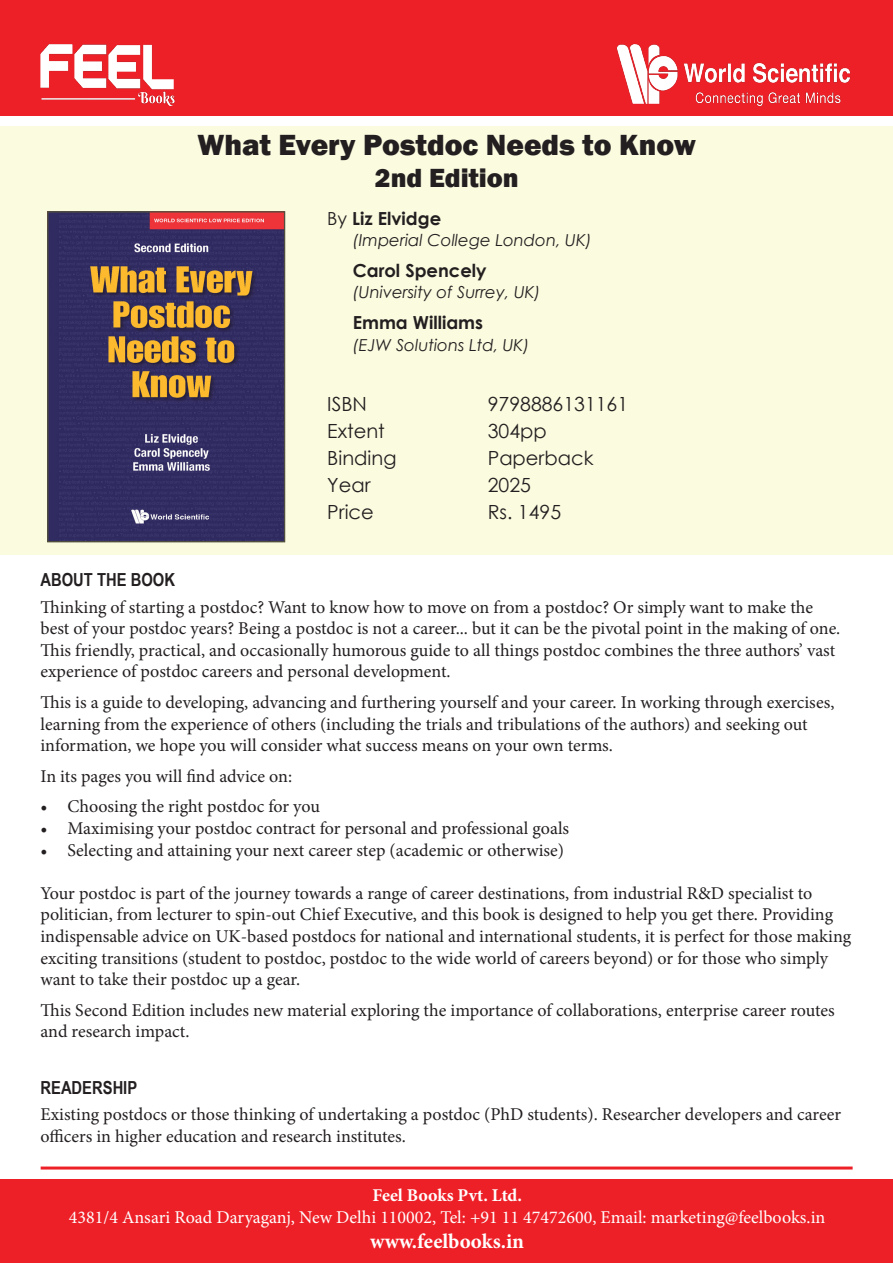
<style>
.page{position:relative;width:893px;height:1263px;background:#fff}
.page>*{position:absolute;margin:0;border:0;box-sizing:border-box;transform-origin:0 0}
.t1{font:800 30px "Franklin Gothic";color:#231f20}
.t2{font:800 27px "Franklin Gothic";color:#231f20}
.t3{font:700 21px "Minion Pro";color:#fff}
.t4{font:19.5px "Century Gothic";color:#231f20}
.Text{font:18px/21.6px "Minion Pro";color:#231f20}
.t5{font:18px "Minion Pro";color:#fff}
.t6{font:700 18px "Century Gothic";color:#231f20}
.t7{font:700 18px "Arial Narrow";color:#231f20}
.t8{font:700 18px "Minion Pro";color:#fff}
.t9{font:italic 16.5px "Century Gothic";color:#231f20}
.s1{font-weight:400}
</style>
<div class="page">
<div style="left:0;top:0;width:893px;height:115px;background:#ee2027"></div>
<img style="left:40px;top:44px;width:135px;height:62px">
<img style="left:616px;top:44px;width:235px;height:63px">
<div style="left:0;top:1179px;width:893px;height:84px;background:#ee2027"></div>
<div style="left:0;top:126px;width:893px;height:429px;background:#fbfbe0"></div>
<img style="left:49px;top:213px;width:234px;height:327px">
<div style="left:47px;top:211px;width:238px;height:331px;border:1px solid #524f3e"></div>
<hr style="left:41px;top:1166px;width:812px;height:3px;background:#ee2027">
<p class="t1" style="left:197px;top:125px;width:500px">What Every Postdoc Needs to Know</p>
<p class="t2" style="left:375px;top:161px;width:145px">2nd Edition</p>
<p class="t6" style="left:327px;top:204px;width:115px"><span class="s1">By</span> Liz Elvidge</p>
<p class="t9" style="left:353px;top:229px;width:241px">(Imperial College London, UK)</p>
<p class="t6" style="left:353px;top:257px;width:135px">Carol Spencely</p>
<p class="t9" style="left:353px;top:281px;width:189px">(University of Surrey, UK)</p>
<p class="t6" style="left:353px;top:309px;width:132px">Emma Williams</p>
<p class="t9" style="left:353px;top:333px;width:178px">(EJW Solutions Ltd, UK)</p>
<p class="t4" style="left:327px;top:390px;width:41px">ISBN</p>
<p class="t4" style="left:488px;top:390px;width:142px">9798886131161</p>
<p class="t4" style="left:327px;top:417px;width:59px">Extent</p>
<p class="t4" style="left:488px;top:417px;width:61px">304pp</p>
<p class="t4" style="left:327px;top:444px;width:71px">Binding</p>
<p class="t4" style="left:488px;top:444px;width:107px">Paperback</p>
<p class="t4" style="left:327px;top:471px;width:45px">Year</p>
<p class="t4" style="left:488px;top:471px;width:45px">2025</p>
<p class="t4" style="left:327px;top:498px;width:48px">Price</p>
<p class="t4" style="left:488px;top:498px;width:75px">Rs. 1495</p>
<p class="t7" style="left:40px;top:566px;width:136px">ABOUT THE BOOK</p>
<p class="Text" style="left:40px;top:596px;width:801px">Thinking of starting a postdoc? Want to know how to move on from a postdoc? Or simply want to make the best of your postdoc years? Being a postdoc is not a career... but it can be the pivotal point in the making of one.<br>This friendly, practical, and occasionally humorous guide to all things postdoc combines the three authors’ vast experience of postdoc careers and personal development.</p>
<p class="Text" style="left:40px;top:691px;width:795px">This is a guide to developing, advancing and furthering yourself and your career. In working through exercises, learning from the experience of others (including the trials and tribulations of the authors) and seeking out information, we hope you will consider what success means on your own terms.</p>
<p class="Text" style="left:40px;top:765px;width:253px">In its pages you will find advice on:</p>
<p class="Text" style="left:40px;top:796px;width:281px">• Choosing the right postdoc for you</p>
<p class="Text" style="left:40px;top:817px;width:530px">• Maximising your postdoc contract for personal and professional goals</p>
<p class="Text" style="left:40px;top:839px;width:525px">• Selecting and attaining your next career step (academic or otherwise)</p>
<p class="Text" style="left:40px;top:882px;width:812px">Your postdoc is part of the journey towards a range of career destinations, from industrial R&amp;D specialist to politician, from lecturer to spin-out Chief Executive, and this book is designed to help you get there. Providing indispensable advice on UK-based postdocs for national and international students, it is perfect for those making exciting transitions (student to postdoc, postdoc to the wide world of careers beyond) or for those who simply want to take their postdoc up a gear.</p>
<p class="Text" style="left:40px;top:999px;width:796px">This Second Edition includes new material exploring the importance of collaborations, enterprise career routes and research impact.</p>
<p class="t7" style="left:40px;top:1074px;width:98px">READERSHIP</p>
<p class="Text" style="left:40px;top:1104px;width:802px">Existing postdocs or those thinking of undertaking a postdoc (PhD students). Researcher developers and career officers in higher education and research institutes.</p>
<p class="t8" style="left:372px;top:1182px;width:151px">Feel Books Pvt. Ltd.</p>
<p class="t5" style="left:69px;top:1205px;width:758px">4381/4 Ansari Road Daryaganj, New Delhi 110002, Tel: +91 11 47472600, Email: marketing@feelbooks.in</p>
<p class="t3" style="left:370px;top:1226px;width:156px">www.feelbooks.in</p>
</div>
